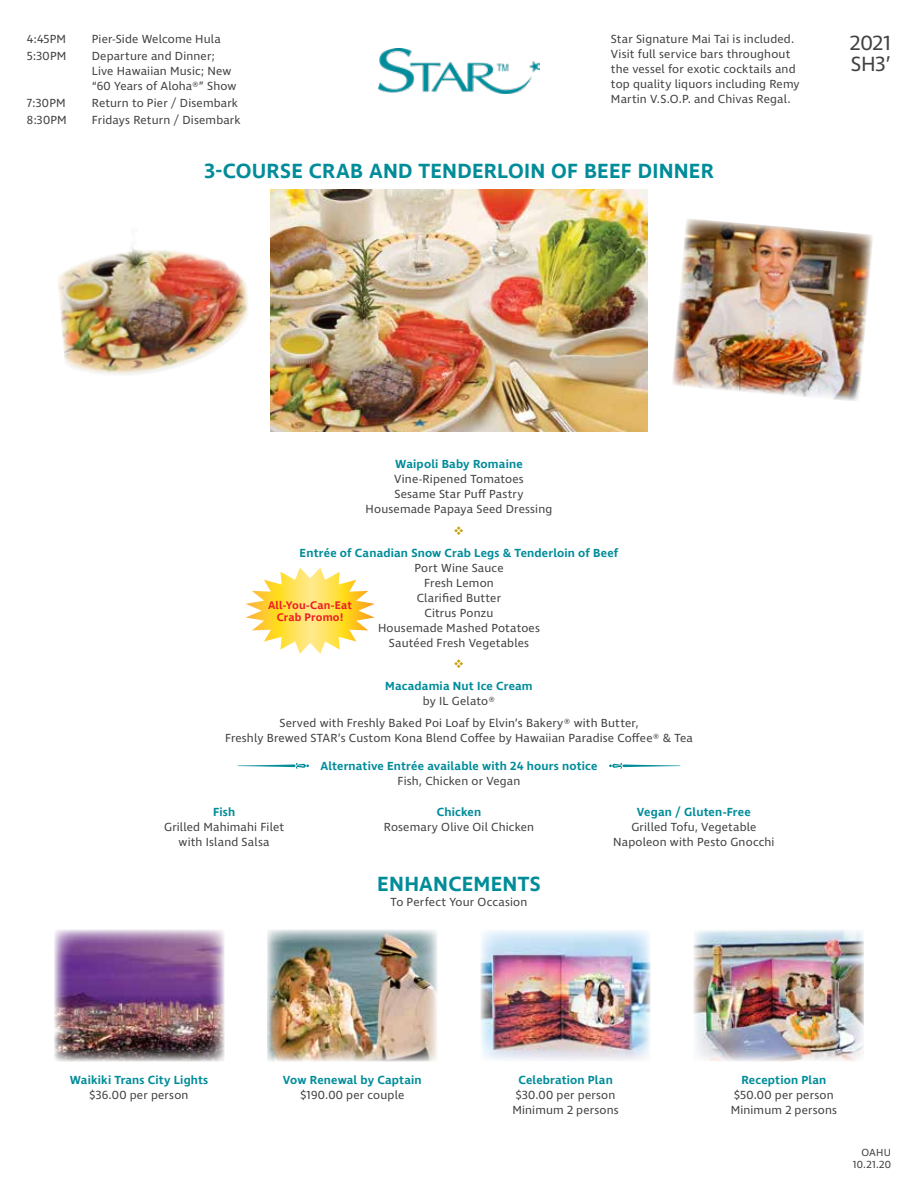
<style>
.page{position:relative;width:918px;height:1188px;background:#fff}
.page>*{position:absolute;margin:0;border:0;box-sizing:border-box;transform-origin:0 0}
.t1{font:600 21px "Ingra";letter-spacing:.01em;color:#008c99}
.t2{font:21px/21px "Ingra";letter-spacing:-.005em;color:#414042}
.t3{font:12px/15px "Ingra";letter-spacing:.015em;color:#414042;text-align:center}
.t4{font:600 12px "Ingra";letter-spacing:.015em;color:#008c99}
.t5{font:600 11.25px/12px "Ingra";letter-spacing:.015em;color:#ed1d24;text-align:center}
.t6{font:10.5px/12px "Ingra";letter-spacing:.02em;color:#414042;text-align:right}
</style>
<div class="page">
<img style="left:481px;top:930px;width:170px;height:130px">
<img style="left:694px;top:930px;width:170px;height:131px">
<img style="left:54px;top:930px;width:170px;height:131px">
<img style="left:267px;top:930px;width:170px;height:131px">
<img style="left:672px;top:219px;width:201px;height:182px">
<img style="left:58px;top:247px;width:190px;height:128px">
<img style="left:270px;top:189px;width:378px;height:243px">
<img style="left:379px;top:48px;width:160px;height:45px">
<svg style="left:238px;top:763px;width:71px;height:6px"></svg>
<svg style="left:609px;top:763px;width:71px;height:6px"></svg>
<svg style="left:246px;top:568px;width:129px;height:86px"></svg>
<p class="t3" style="left:27px;top:32px;width:41px">4:45PM</p>
<p class="t3" style="left:92px;top:32px;width:131px">Pier-Side Welcome Hula</p>
<p class="t3" style="left:27px;top:49px;width:41px">5:30PM</p>
<p class="t3" style="left:92px;top:49px;width:146px;text-align:left">Departure and Dinner;<br>Live Hawaiian Music; New “60 Years of Aloha®” Show</p>
<p class="t3" style="left:27px;top:96px;width:40px">7:30PM</p>
<p class="t3" style="left:92px;top:96px;width:148px">Return to Pier / Disembark</p>
<p class="t3" style="left:27px;top:113px;width:41px">8:30PM</p>
<p class="t3" style="left:92px;top:113px;width:150px">Fridays Return / Disembark</p>
<h1 class="t1" style="left:204px;top:158px;width:512px">3-COURSE CRAB AND TENDERLOIN OF BEEF DINNER</h1>
<p class="t3" style="left:611px;top:32px;width:190px;text-align:left">Star Signature Mai Tai is included.<br>Visit full service bars throughout the vessel for exotic cocktails and top quality liquors including Remy Martin V.S.O.P. and Chivas Regal.</p>
<h1 class="t2" style="left:850px;top:33px;width:43px">2021<br>SH3’</h1>
<p class="t4" style="left:395px;top:457px;width:129px">Waipoli Baby Romaine</p>
<p class="t3" style="left:366px;top:472px;width:188px">Vine-Ripened Tomatoes<br>Sesame Star Puff Pastry<br>Housemade Papaya Seed Dressing</p>
<p class="t4" style="left:300px;top:545px;width:320px">Entrée of Canadian Snow Crab Legs &amp; Tenderloin of Beef</p>
<p class="t3" style="left:378px;top:561px;width:163px">Port Wine Sauce<br>Fresh Lemon<br>Clarified Butter<br>Citrus Ponzu<br>Housemade Mashed Potatoes<br>Sautéed Fresh Vegetables</p>
<p class="t4" style="left:385px;top:679px;width:149px">Macadamia Nut Ice Cream</p>
<p class="t3" style="left:279px;top:691px;width:361px;line-height:21.8px">by IL Gelato®<br>Served with Freshly Baked Poi Loaf by Elvin’s Bakery® with Butter,</p>
<p class="t3" style="left:225px;top:731px;width:469px">Freshly Brewed STAR’s Custom Kona Blend Coffee by Hawaiian Paradise Coffee® &amp; Tea</p>
<p class="t4" style="left:321px;top:759px;width:278px">Alternative Entrée available with 24 hours notice</p>
<p class="t3" style="left:398px;top:774px;width:124px">Fish, Chicken or Vegan</p>
<p class="t5" style="left:268px;top:600px;width:86px">All-You-Can-Eat<br>Crab Promo!</p>
<p class="t4" style="left:213px;top:804px;width:24px">Fish</p>
<p class="t3" style="left:164px;top:820px;width:122px">Grilled Mahimahi Filet with Island Salsa</p>
<p class="t4" style="left:437px;top:804px;width:46px">Chicken</p>
<p class="t3" style="left:384px;top:820px;width:152px">Rosemary Olive Oil Chicken</p>
<h1 class="t1" style="left:377px;top:871px;width:165px">ENHANCEMENTS</h1>
<p class="t3" style="left:391px;top:895px;width:138px">To Perfect Your Occasion</p>
<p class="t4" style="left:637px;top:804px;width:115px">Vegan / Gluten-Free</p>
<p class="t3" style="left:613px;top:820px;width:163px">Grilled Tofu, Vegetable<br>Napoleon with Pesto Gnocchi</p>
<p class="t4" style="left:70px;top:1072px;width:140px">Waikiki Trans City Lights</p>
<p class="t3" style="left:90px;top:1088px;width:100px">$36.00 per person</p>
<p class="t4" style="left:283px;top:1072px;width:140px">Vow Renewal by Captain</p>
<p class="t3" style="left:300px;top:1088px;width:105px">$190.00 per couple</p>
<p class="t4" style="left:518px;top:1072px;width:96px">Celebration Plan</p>
<p class="t3" style="left:512px;top:1088px;width:108px;text-align:left">$30.00 per person<br>Minimum 2 persons</p>
<p class="t4" style="left:741px;top:1072px;width:86px">Reception Plan</p>
<p class="t3" style="left:731px;top:1088px;width:108px;text-align:left">$50.00 per person<br>Minimum 2 persons</p>
<p class="t6" style="left:853px;top:1147px;width:40px">OAHU<br>10.21.20</p>
</div>
